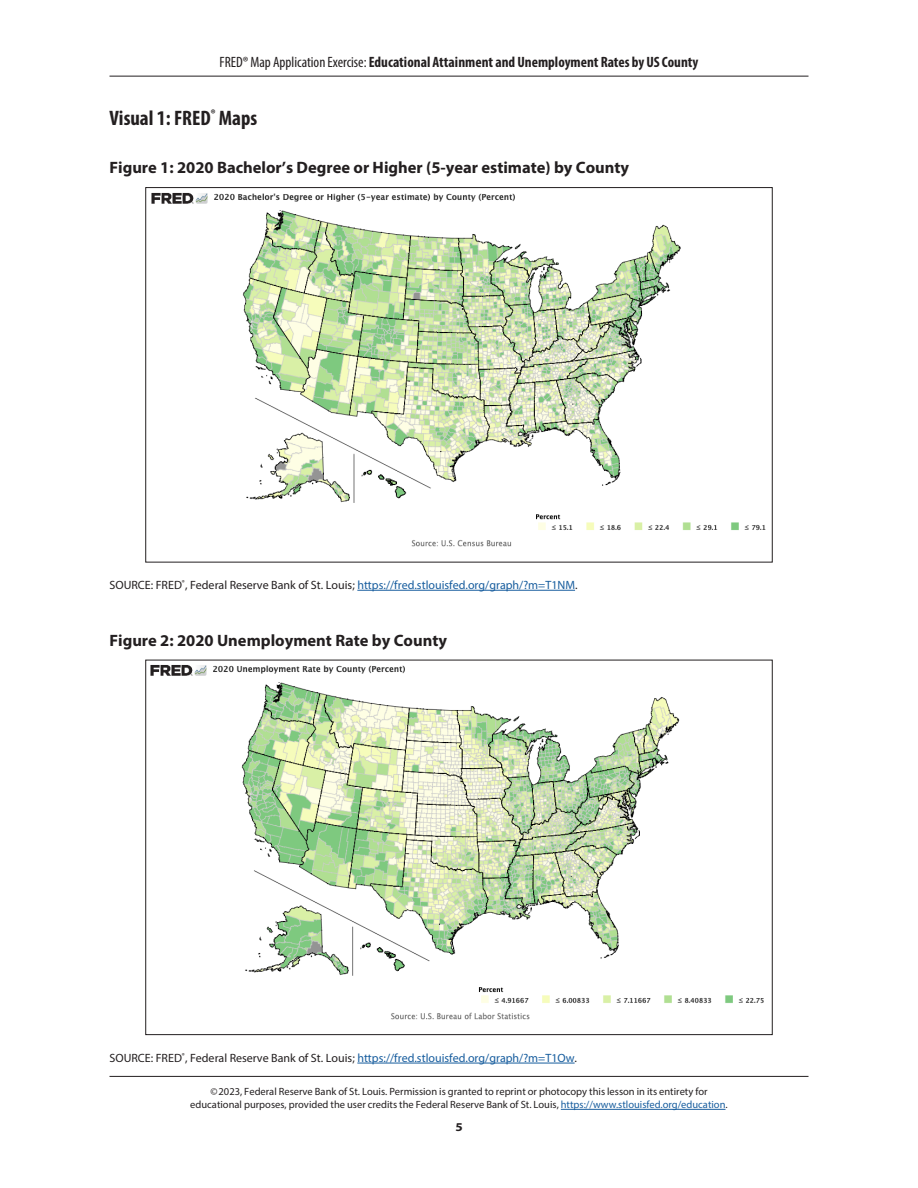
<style>
.page{position:relative;width:918px;height:1188px;background:#fff}
.page>*{position:absolute;margin:0;border:0;box-sizing:border-box;transform-origin:0 0}
.Handout_Head{font:700 condensed 21px "Myriad Pro";color:#231f20}
.Procedure{font:700 16.5px "Myriad Pro";color:#231f20}
.t1{font:700 condensed 15px "Myriad Pro";color:#231f20}
.Procedure-2{font:12px "Myriad Pro";color:#231f20}
.t2{font:700 12px "Myriad Pro";color:#231f20;scale:1.1 1}
.t3{font:10.5px/13.5px "Myriad Pro";color:#231f20;text-align:center}
.s1{font-weight:400}
.s2{color:#175d9e}
</style>
<div class="page">
<hr style="left:357px;top:590px;width:218px;height:1px;background:#175d9e">
<hr style="left:357px;top:1063px;width:218px;height:1px;background:#175d9e">
<img style="left:151px;top:192px;width:615px;height:355px">
<img style="left:150px;top:665px;width:614px;height:355px">
<hr style="left:110px;top:76px;width:698px;height:1px;background:#231f20">
<hr style="left:110px;top:1076px;width:698px;height:1px;background:#231f20">
<hr style="left:561px;top:1109px;width:165px;height:1px;background:#175d9e">
<p class="t1" style="left:220px;top:52px;width:480px"><span class="s1">FRED® Map Application Exercise:</span> Educational Attainment and Unemployment Rates by US County</p>
<p class="Handout_Head" style="left:110px;top:105px;width:149px">Visual 1: FRED<sup>®</sup> Maps</p>
<p class="Procedure" style="left:110px;top:157px;width:521px">Figure 1: 2020 Bachelor’s Degree or Higher (5-year estimate) by County</p>
<p class="Procedure-2" style="left:110px;top:578px;width:470px">SOURCE: FRED<sup>®</sup>, Federal Reserve Bank of St. Louis; <span class="s2">https://fred.stlouisfed.org/graph/?m=T1NM</span>.</p>
<p class="Procedure" style="left:110px;top:630px;width:339px">Figure 2: 2020 Unemployment Rate by County</p>
<p class="Procedure-2" style="left:110px;top:1050px;width:469px">SOURCE: FRED<sup>®</sup>, Federal Reserve Bank of St. Louis; <span class="s2">https://fred.stlouisfed.org/graph/?m=T1Ow</span>.</p>
<p class="t3" style="left:190px;top:1084px;width:539px">©2023, Federal Reserve Bank of St. Louis. Permission is granted to reprint or photocopy this lesson in its entirety for educational purposes, provided the user credits the Federal Reserve Bank of St. Louis, <span class="s2">https://www.stlouisfed.org/education</span>.</p>
<p class="t2" style="left:455px;top:1119px;width:8px">5</p>
</div>
